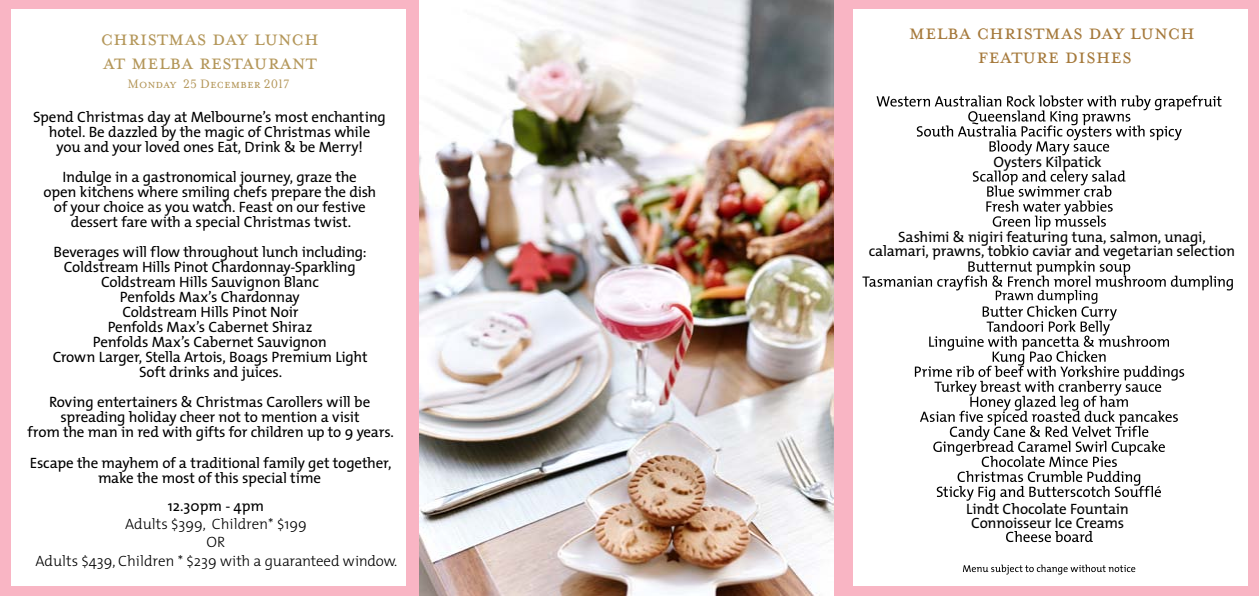
<style>
.page{position:relative;width:1259px;height:596px;background:#fff}
.page>*{position:absolute;margin:0;border:0;box-sizing:border-box;transform-origin:0 0}
.t1{font:24px/24px "Mrs Eaves All Small Caps";color:#a5793b;text-align:center}
.t2{font:24px/24px "Mrs Eaves Small Caps";color:#b4975a}
.t3{font:15px/15px "The Mix";letter-spacing:-.015em;color:#000;text-align:center}
.t4{font:300 15px/18px "The Mix";color:#000;text-align:center}
.t5{font:14px "Mrs Eaves Small Caps";color:#b4975a}
</style>
<div class="page">
<div style="left:833px;top:0;width:426px;height:595px;background:#f9b5c4"></div>
<div style="left:853px;top:9px;width:394px;height:576px;background:#fff"></div>
<div style="left:0;top:0;width:420px;height:595px;background:#f9b5c4"></div>
<div style="left:12px;top:9px;width:394px;height:576px;background:#fff"></div>
<svg style="left:963px;top:564px;width:172px;height:10px"></svg>
<svg style="left:1006px;top:531px;width:86px;height:10px"></svg>
<svg style="left:973px;top:170px;width:152px;height:60px"></svg>
<svg style="left:876px;top:95px;width:345px;height:60px"></svg>
<svg style="left:862px;top:260px;width:370px;height:240px"></svg>
<img style="left:420px;top:0;width:413px;height:595px">
<h1 class="t2" style="left:101px;top:26px;width:220px">christmas day lunch at melba restaurant</h1>
<p class="t5" style="left:127px;top:76px;width:164px">Monday 25 December 2017</p>
<p class="t3" style="left:33px;top:110px;width:354px">Spend Christmas day at Melbourne’s most enchanting hotel. Be dazzled by the magic of Christmas while<br>you and your loved ones Eat, Drink &amp; be Merry!</p>
<p class="t3" style="left:43px;top:170px;width:334px">Indulge in a gastronomical journey, graze the<br>open kitchens where smiling chefs prepare the dish of your choice as you watch. Feast on our festive dessert fare with a special Christmas twist.</p>
<p class="t3" style="left:53px;top:245px;width:316px">Beverages will flow throughout lunch including:<br>Coldstream Hills Pinot Chardonnay-Sparkling Coldstream Hills Sauvignon Blanc<br>Penfolds Max’s Chardonnay<br>Coldstream Hills Pinot Noir<br>Penfolds Max’s Cabernet Shiraz<br>Penfolds Max’s Cabernet Sauvignon<br>Crown Larger, Stella Artois, Boags Premium Light Soft drinks and juices.</p>
<p class="t3" style="left:27px;top:395px;width:368px">Roving entertainers &amp; Christmas Carollers will be spreading holiday cheer not to mention a visit<br>from the man in red with gifts for children up to 9 years.</p>
<p class="t3" style="left:30px;top:455px;width:363px">Escape the mayhem of a traditional family get together, make the most of this special time</p>
<p class="t3" style="left:168px;top:498px;width:98px">12.30pm - 4pm</p>
<p class="t4" style="left:35px;top:515px;width:363px">Adults $399, Children* $199<br>OR<br>Adults $439, Children * $239 with a guaranteed window.</p>
<h1 class="t1" style="left:909px;top:22px;width:288px">Melba christmas day lunch feature dishes</h1>
<p class="t3" style="left:993px;top:154px;width:110px">Oysters Kilpatick</p>
<p class="t3" style="left:869px;top:230px;width:368px;line-height:14px">Sashimi &amp; nigiri featuring tuna, salmon, unagi, calamari, prawns, tobkio caviar and vegetarian selection</p>
<p class="t3" style="left:966px;top:502px;width:164px;line-height:14px">Lindt Chocolate Fountain<br>Connoisseur Ice Creams</p>
</div>
